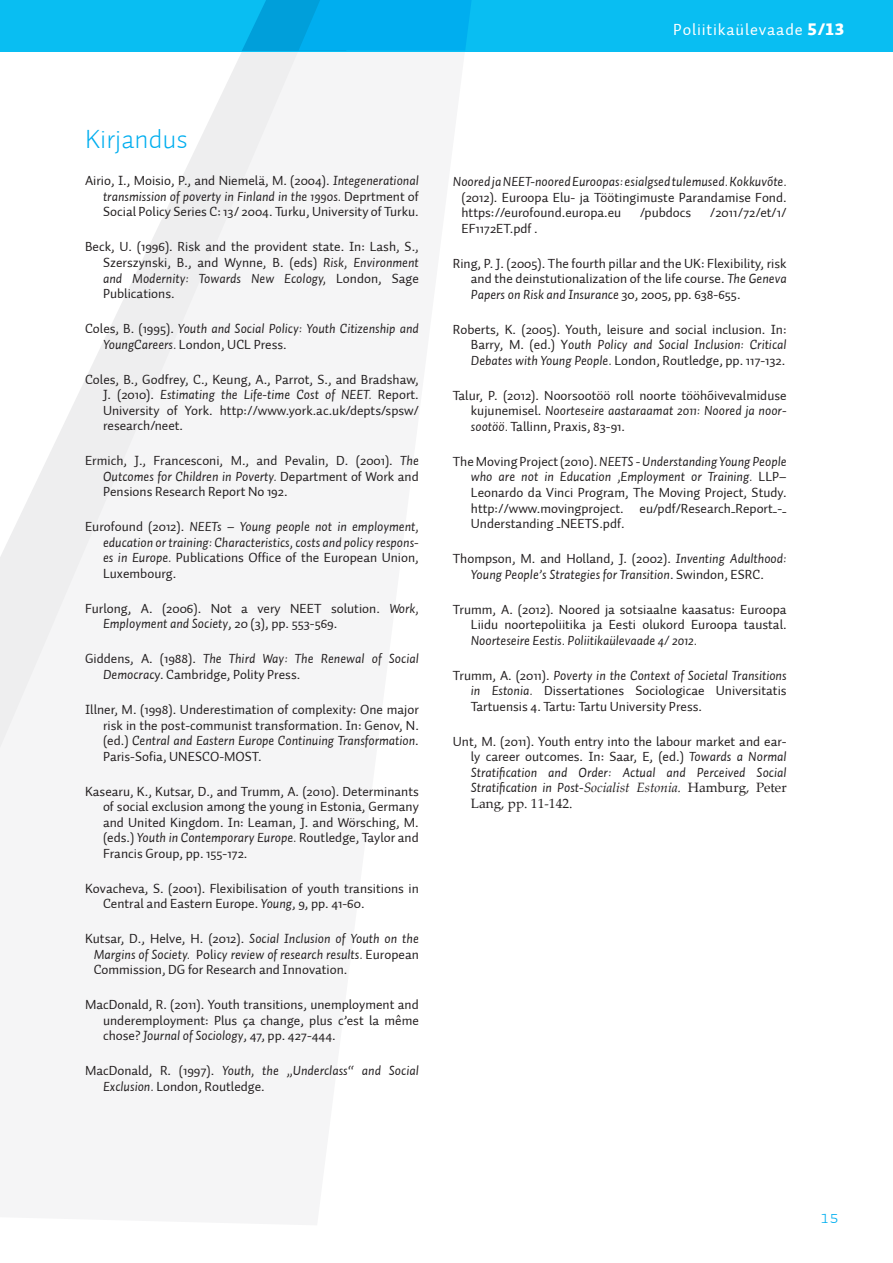
<style>
.page{position:relative;width:893px;height:1263px;background:#fff}
.page>*{position:absolute;margin:0;border:0;box-sizing:border-box;transform-origin:0 0}
.t1{font:300 27px "Auto 1";color:#00aeef}
.t2{font:18px "Auto 1 Light Sm Cp";color:#00aeef}
.t3{font:16.5px "Auto 1 Regular LF";letter-spacing:.05em;color:#fff}
.t4{font:13.5px/15.6px "Auto 1";color:#231f20;text-align:justify}
.t5{font:italic 13.5px/15.6px "Auto 1";color:#231f20}
.t6{font:13.5px "Palatino Linotype";color:#231f20}
.s1{font-family:"Auto 1 Black LF"}
.s2{font-style:italic}
.s3{font-style:normal}
.s4{font-family:"Palatino Linotype"}
.s5{font-family:"Palatino Linotype";font-style:normal}
</style>
<div class="page">
<svg style="left:0;top:51px;width:471px;height:697px;fill:#f5f5f6"></svg>
<div style="left:0;top:0;width:893px;height:51px;background:#09bef2"></div>
<svg style="left:242px;top:0;width:229px;height:51px"></svg>
<p class="t3" style="left:673px;top:19px;width:172px">Poliitikaülevaade <span class="s1">5/13</span></p>
<h1 class="t1" style="left:85px;top:122px;width:104px">Kirjandus</h1>
<p class="t4" style="left:103px;top:173px;width:317px;text-indent:-18px">Airio, I., Moisio, P., and Niemelä, M. (2004). <span class="s2">Integenerational transmission of poverty in Finland in the 1990s.</span> Deprtment of Social Policy Series C: 13/ 2004. Turku, University of Turku.</p>
<p class="t4" style="left:103px;top:239px;width:317px;text-indent:-18px">Beck, U. (1996). Risk and the provident state. In: Lash, S., Szerszynski, B., and Wynne, B. (eds) <span class="s2">Risk, Environment and Modernity: Towards New Ecology,</span> London, Sage Publications.</p>
<p class="t5" style="left:103px;top:321px;width:317px;text-indent:-18px"><span class="s3">Coles, B. (1995).</span> Youth and Social Policy: Youth Citizenship and<br>YoungCareers. <span class="s3">London, UCL Press.</span></p>
<p class="t4" style="left:103px;top:372px;width:317px;text-indent:-18px">Coles, B., Godfrey, C., Keung, A., Parrot, S., and Bradshaw, J. (2010). <span class="s2">Estimating the Life-time Cost of NEET.</span> Report.<br>University of York. http://www.york.ac.uk/depts/spsw/ research/neet.</p>
<p class="t4" style="left:103px;top:453px;width:317px;text-indent:-18px">Ermich, J., Francesconi, M., and Pevalin, D. (2001). <span class="s2">The Outcomes for Children in Poverty.</span> Department of Work and Pensions Research Report No 192.</p>
<p class="t5" style="left:103px;top:519px;width:317px;text-align:justify;text-indent:-18px"><span class="s3">Eurofound (2012).</span> NEETs – Young people not in employment, education or training: Characteristics, costs and policy respons&shy;es in Europe. <span class="s3">Publications Office of the European Union, Luxembourg.</span></p>
<p class="t4" style="left:103px;top:601px;width:317px;text-indent:-18px">Furlong, A. (2006). Not a very NEET solution. <span class="s2">Work,<br>Employment and Society</span>, 20 (3), pp. 553-569.</p>
<p class="t4" style="left:103px;top:651px;width:317px;text-indent:-18px">Giddens, A. (1988). <span class="s2">The Third Way: The Renewal of Social<br>Democrac</span>y. Cambridge, Polity Press.</p>
<p class="t4" style="left:103px;top:702px;width:317px;text-indent:-18px">Illner, M. (1998). Underestimation of complexity: One major risk in the post-communist transformation. In: Genov, N. (ed.) <span class="s2">Central and Eastern Europe Continuing Transformation</span>.<br>Paris-Sofia, UNESCO-MOST.</p>
<p class="t4" style="left:103px;top:783px;width:317px;text-indent:-18px">Kasearu, K., Kutsar, D., and Trumm, A. (2010). Determinants of social exclusion among the young in Estonia, Germany and United Kingdom. In: Leaman, J. and Wörsching, M. (eds.) <span class="s2">Youth in Contemporary Europe.</span> Routledge, Taylor and Francis Group, pp. 155-172.</p>
<p class="t4" style="left:103px;top:881px;width:317px;text-indent:-18px">Kovacheva, S. (2001). Flexibilisation of youth transitions in<br>Central and Eastern Europe. <span class="s2">Young</span>, 9, pp. 41-60.</p>
<p class="t4" style="left:94px;top:931px;width:327px;text-indent:-9px">Kutsar, D., Helve, H. (2012). <span class="s2">Social Inclusion of Youth on the Margins of Society.</span> Poli<span class="s2">cy review of research results.</span> European Commission, DG for Research and Innovation.</p>
<p class="t4" style="left:103px;top:997px;width:317px;text-indent:-18px">MacDonald, R. (2011). Youth transitions, unemployment and underemployment: Plus ça change, plus c’est la même chose? <span class="s2">Journal of Sociology</span>, 47, pp. 427-444.</p>
<p class="t5" style="left:103px;top:1063px;width:317px;text-indent:-18px"><span class="s3">MacDonald, R. (1997).</span> Youth, the „Underclass“ and Social<br>Exclusion. <span class="s3">London, Routledge.</span></p>
<p class="t5" style="left:453px;top:174px;width:335px">Noored ja NEET-noored Euroopas: esialgsed tulemused. Kokkuvõte.</p>
<p class="t4" style="left:461px;top:189px;width:327px">(2012). Euroopa Elu- ja Töötingimuste Parandamise Fond. https://eurofound.europa.eu</p>
<p class="t4" style="left:640px;top:205px;width:53px">/pubdocs</p>
<p class="t4" style="left:710px;top:205px;width:78px">/2011/72/et/1/</p>
<p class="t4" style="left:461px;top:221px;width:78px">EF1172ET.pdf .</p>
<p class="t4" style="left:471px;top:256px;width:317px;text-indent:-18px">Ring, P. J. (2005). The fourth pillar and the UK: Flexibility, risk and the deinstutionalization of the life course. <span class="s2">The Geneva Papers on Risk and Insurance</span> 30, 2005, pp. 638-655.</p>
<p class="t4" style="left:471px;top:322px;width:317px;text-indent:-18px">Roberts, K. (2005). Youth, leisure and social inclusion. In:<br>Barry, M. (ed.) Y<span class="s2">outh Policy and Social Inclusion: Critical Debates with Young People.</span> London, Routledge, pp. 117-132.</p>
<p class="t4" style="left:471px;top:388px;width:317px;text-indent:-18px">Talur, P. (2012). Noorsootöö roll noorte tööhõivevalmiduse kujunemisel. <span class="s2">Noorteseire aastaraamat 2011: Noored ja noor&shy;sootöö.</span> Tallinn, Praxis, 83-91.</p>
<p class="t4" style="left:471px;top:454px;width:317px;text-indent:-18px">The Moving Project (2010). <span class="s2">NEETS - Understanding Young People who are not in Education ,Employment or Training.</span> LLP– Leonardo da Vinci Program, The Moving Project, Study. http://www.movingproject. eu/pdf/Research_Report_-_ Understanding _NEETS.pdf.</p>
<p class="t5" style="left:453px;top:551px;width:335px;text-align:center"><span class="s3">Thompson, M. and Holland, J. (2002).</span> Inventing Adulthood:<br>Young People’s Strategies for Transition<span class="s3">. Swindon, ESRC.</span></p>
<p class="t4" style="left:453px;top:601px;width:335px;text-align:right">Trumm, A. (2012). Noored ja sotsiaalne kaasatus: Euroopa<br>Liidu noortepoliitika ja Eesti olukord Euroopa taustal.</p>
<p class="t5" style="left:471px;top:632px;width:228px">Noorteseire Eestis. Poliitikaülevaade 4/ 2012.</p>
<p class="t4" style="left:471px;top:667px;width:317px;text-indent:-18px">Trumm, A. (2011). <span class="s2">Poverty in the Context of Societal Transitions in Estonia.</span> Dissertationes Sociologicae Universitatis Tartuensis 4. Tartu: Tartu University Press.</p>
<p class="t5" style="left:471px;top:733px;width:317px;text-align:justify;text-indent:-18px"><span class="s3">Unt, M. (2011). Youth entry into the labour market and ear&shy;ly career outcomes. In: Saar, E, (ed.)</span> Towards a Normal Stratification and Order: Actual and Perceived Social Stratification in Post-<span class="s4">Socialist Estonia.</span> <span class="s5">Hamburg, Peter</span></p>
<p class="t6" style="left:471px;top:794px;width:103px">Lang, pp. 11-142.</p>
<h2 class="t2" style="left:820px;top:1206px;width:20px">15</h2>
</div>
